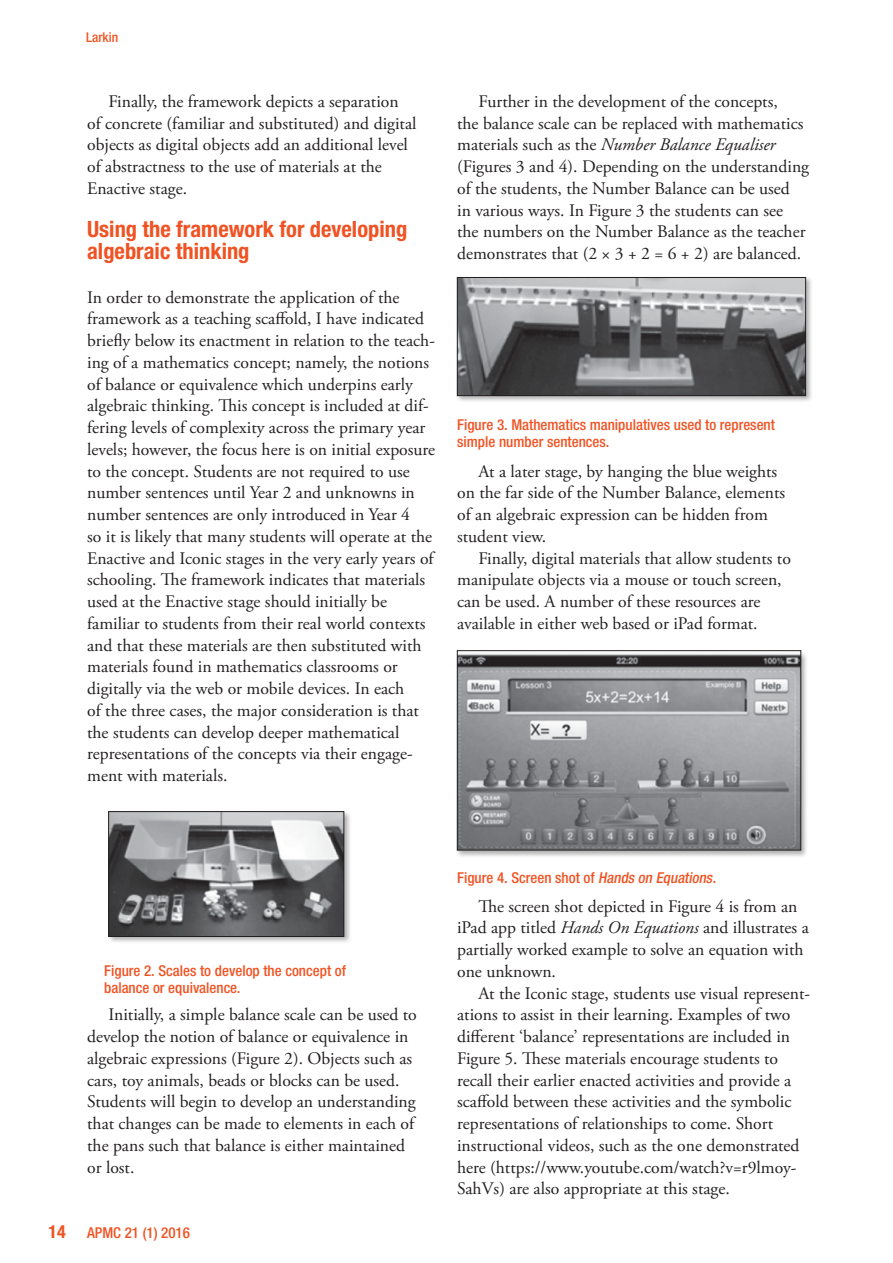
<style>
.page{position:relative;width:893px;height:1263px;background:#fff}
.page>*{position:absolute;margin:0;border:0;box-sizing:border-box;transform-origin:0 0}
.t1{font:700 condensed 22.5px/21.8px "Helvetica Neue";color:#f05323}
.t2{font:17.7px/21.8px "Adobe Garamond Pro";color:#231f20}
.t3{font:500 condensed 15px/17.2px "Helvetica Neue";color:#f05323}
.t4{font:500 condensed 13.5px "Helvetica Neue";color:#f05323}
.s1{font-style:italic}
.s2{font-weight:700;font-size:18px}
</style>
<div class="page">
<div style="left:107px;top:810px;width:244px;height:134px;background:#231f20;opacity:.35"></div>
<img style="left:110px;top:813px;width:232px;height:122px">
<div style="left:108px;top:811px;width:236px;height:126px;border:1px solid #231f20"></div>
<div style="left:455px;top:276px;width:358px;height:128px;background:#231f20;opacity:.35"></div>
<img style="left:459px;top:279px;width:345px;height:115px">
<div style="left:457px;top:277px;width:349px;height:119px;border:1px solid #231f20"></div>
<div style="left:455px;top:649px;width:354px;height:209px;background:#231f20;opacity:.35"></div>
<img style="left:459px;top:653px;width:340px;height:195px">
<div style="left:457px;top:650px;width:344px;height:200px;border:1px solid #231f20"></div>
<p class="t4" style="left:86px;top:30px;width:34px">Larkin</p>
<p class="t2" style="left:87px;top:91px;width:331px;text-indent:21px">Finally, the framework depicts a separation of concrete (familiar and substituted) and digital objects as digital objects add an additional level of abstractness to the use of materials at the Enactive stage.</p>
<p class="t1" style="left:87px;top:218px;width:322px">Using the framework for developing algebraic thinking</p>
<p class="t2" style="left:87px;top:287px;width:350px">In order to demonstrate the application of the framework as a teaching scaffold, I have indicated briefly below its enactment in relation to the teach&shy;ing of a mathematics concept; namely, the notions of balance or equivalence which underpins early algebraic thinking. This concept is included at dif&shy;fering levels of complexity across the primary year levels; however, the focus here is on initial exposure to the concept. Students are not required to use number sentences until Year 2 and unknowns in number sentences are only introduced in Year 4<br>so it is likely that many students will operate at the Enactive and Iconic stages in the very early years of schooling. The framework indicates that materials used at the Enactive stage should initially be familiar to students from their real world contexts and that these materials are then substituted with materials found in mathematics classrooms or digitally via the web or mobile devices. In each<br>of the three cases, the major consideration is that the students can develop deeper mathematical representations of the concepts via their engage&shy;ment with materials.</p>
<p class="t2" style="left:457px;top:91px;width:354px;text-indent:21px">Further in the development of the concepts,<br>the balance scale can be replaced with mathematics materials such as the <span class="s1">Number Balance Equaliser </span>(Figures 3 and 4). Depending on the understanding of the students, the Number Balance can be used<br>in various ways. In Figure 3 the students can see<br>the numbers on the Number Balance as the teacher demonstrates that (2 × 3 + 2 = 6 + 2) are balanced.</p>
<p class="t3" style="left:457px;top:416px;width:319px">Figure 3. Mathematics manipulatives used to represent simple number sentences.</p>
<p class="t2" style="left:457px;top:461px;width:330px;text-indent:21px">At a later stage, by hanging the blue weights on the far side of the Number Balance, elements of an algebraic expression can be hidden from student view.</p>
<p class="t2" style="left:457px;top:548px;width:335px;text-indent:21px">Finally, digital materials that allow students to manipulate objects via a mouse or touch screen, can be used. A number of these resources are available in either web based or iPad format.</p>
<p class="t3" style="left:104px;top:962px;width:243px">Figure 2. Scales to develop the concept of balance or equivalence.</p>
<p class="t2" style="left:87px;top:1004px;width:331px;text-indent:21px">Initially, a simple balance scale can be used to develop the notion of balance or equivalence in algebraic expressions (Figure 2). Objects such as cars, toy animals, beads or blocks can be used.<br>Students will begin to develop an understanding that changes can be made to elements in each of the pans such that balance is either maintained or lost.</p>
<p class="t3" style="left:49px;top:1224px;width:143px"><span class="s2">14</span> APMC 21 (1) 2016</p>
<p class="t3" style="left:457px;top:869px;width:263px">Figure 4. Screen shot of <span class="s1">Hands on Equations.</span></p>
<p class="t2" style="left:457px;top:896px;width:353px;text-indent:21px">The screen shot depicted in Figure 4 is from an iPad app titled <span class="s1">Hands On Equations</span> and illustrates a partially worked example to solve an equation with one unknown.</p>
<p class="t2" style="left:457px;top:983px;width:355px;text-indent:21px">At the Iconic stage, students use visual represent&shy;ations to assist in their learning. Examples of two different ‘balance’ representations are included in Figure 5. These materials encourage students to recall their earlier enacted activities and provide a scaffold between these activities and the symbolic representations of relationships to come. Short instructional videos, such as the one demonstrated here (https://www.youtube.com/watch?v=r9lmoy-SahVs) are also appropriate at this stage.</p>
</div>
